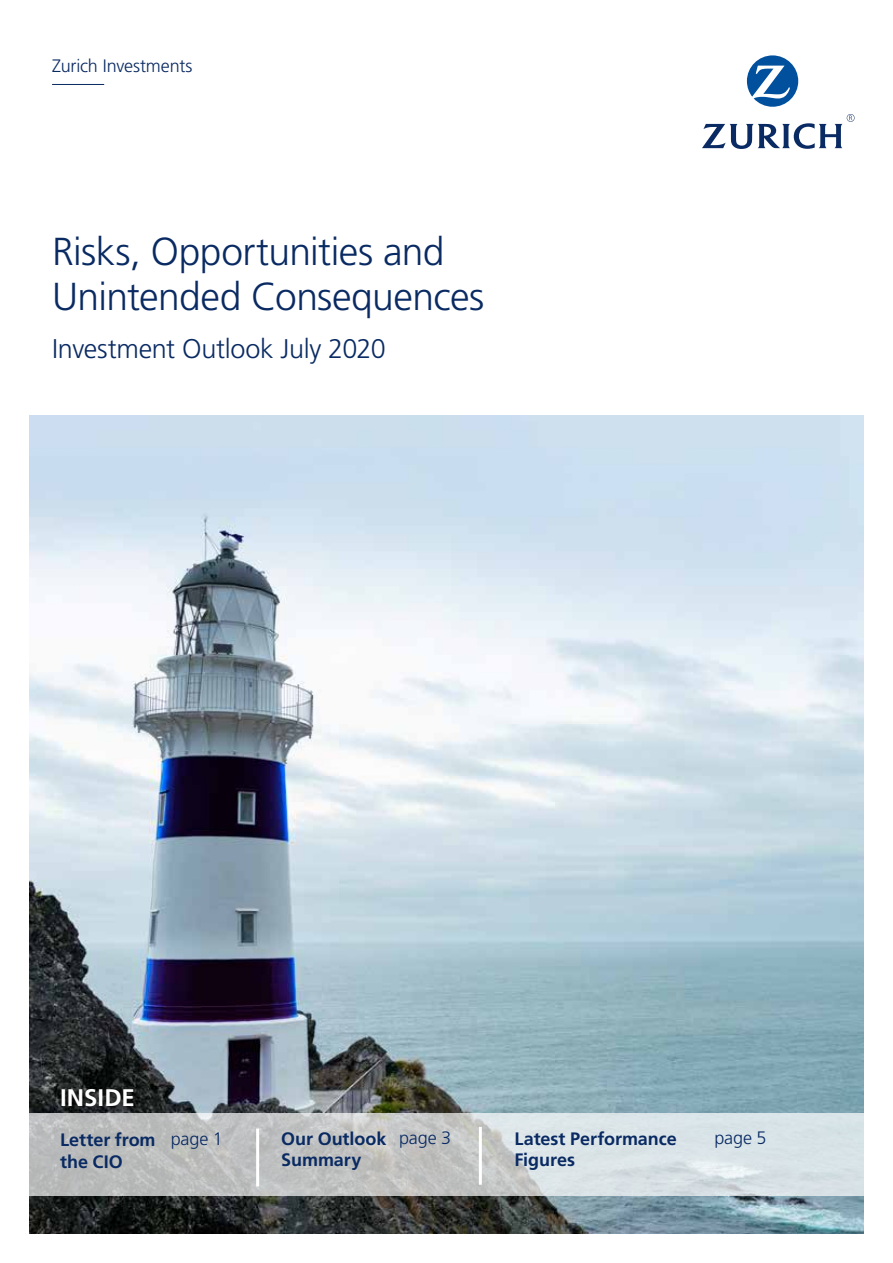
<style>
.page{position:relative;width:893px;height:1263px;background:#fff}
.page>*{position:absolute;margin:0;border:0;box-sizing:border-box;transform-origin:0 0}
.t1{font:300 39px/45px "Frutiger";letter-spacing:-.015em;color:#092a62}
.t2{font:300 27px "Frutiger";letter-spacing:-.01em;color:#092a62}
.t3{font:700 24px "Frutiger";color:#fff}
.t4{font:700 18px/21.6px "Frutiger";color:#092a62}
.t5{font:300 18px "Frutiger";letter-spacing:-.01em;color:#092a62}
</style>
<div class="page">
<img style="left:30px;top:415px;width:833px;height:818px">
<hr style="left:52px;top:84px;width:52px;height:1px;background:#092a62">
<svg style="left:29px;top:1113px;width:835px;height:83px;background:#cacfd0"></svg>
<div style="left:57px;top:1083px;width:87px;height:34px;background:#000;opacity:.75"></div>
<hr style="left:256px;top:1128px;width:3px;height:58px;background:#fff">
<hr style="left:479px;top:1127px;width:3px;height:58px;background:#fff">
<svg style="left:747px;top:55px;width:51px;height:52px"></svg>
<svg style="left:702px;top:114px;width:152px;height:35px"></svg>
<p class="t5" style="left:52px;top:55px;width:142px">Zurich Investments</p>
<h1 class="t1" style="left:52px;top:229px;width:434px">Risks, Opportunities and<br>Unintended Consequences</h1>
<h2 class="t2" style="left:52px;top:333px;width:335px">Investment Outlook July 2020</h2>
<h3 class="t3" style="left:60px;top:1083px;width:76px">INSIDE</h3>
<p class="t4" style="left:60px;top:1129px;width:97px">Letter from the CIO</p>
<p class="t4" style="left:281px;top:1128px;width:107px">Our Outlook<br>Summary</p>
<p class="t4" style="left:514px;top:1128px;width:164px">Latest Performance<br>Figures</p>
<p class="t5" style="left:171px;top:1129px;width:54px">page 1</p>
<p class="t5" style="left:399px;top:1128px;width:54px">page 3</p>
<p class="t5" style="left:714px;top:1128px;width:54px">page 5</p>
</div>
